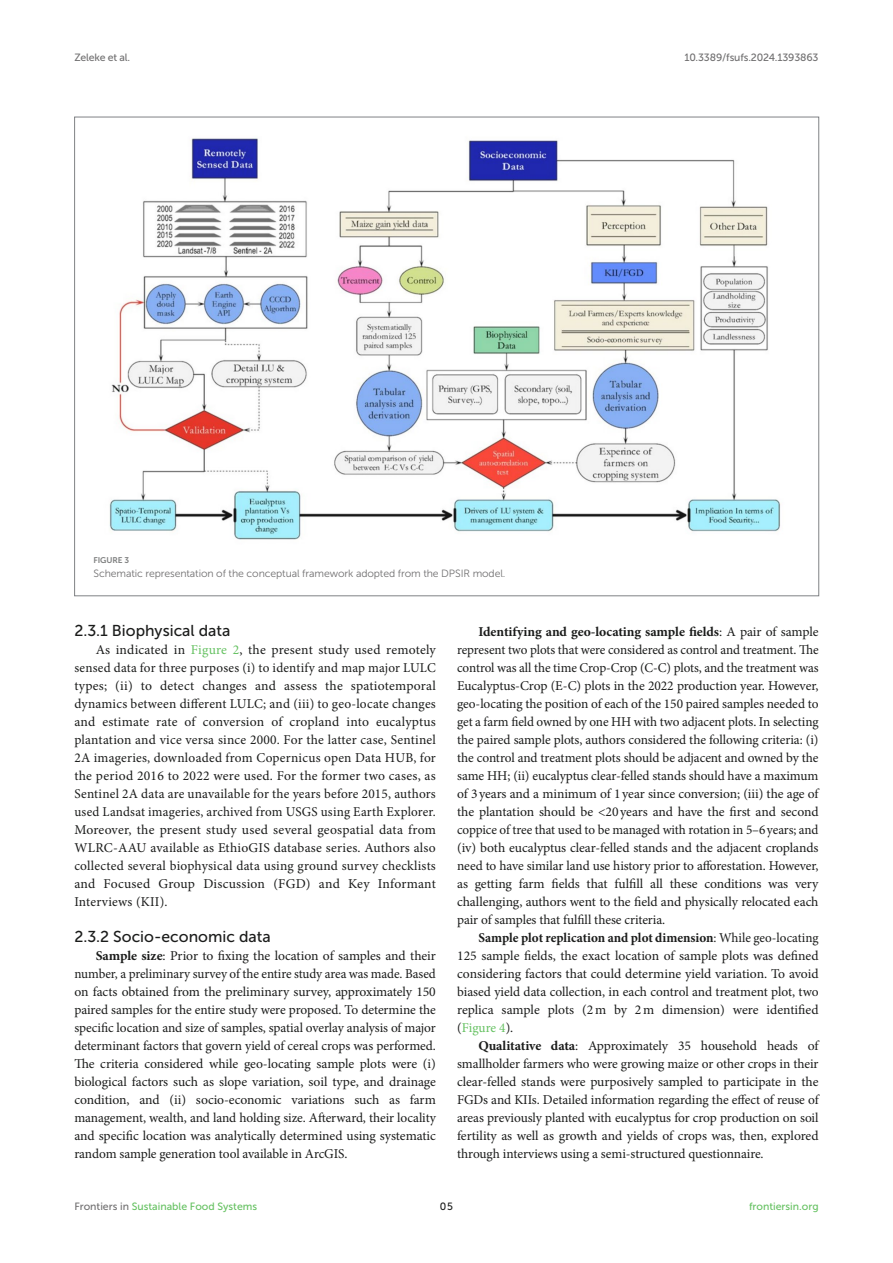
<style>
.page{position:relative;width:893px;height:1263px;background:#fff}
.page>*{position:absolute;margin:0;border:0;box-sizing:border-box;transform-origin:0 0}
.HEAD_3{font:15.75px "Museo Sans 500";color:#1b1c1b}
.TEXT{font:13.5px/18px "Minion Pro";letter-spacing:-.005em;color:#1b1c1b;text-align:justify}
.TEXT_FLUSH{font:13.5px/18px "Minion Pro";color:#1b1c1b;text-align:justify}
.FIG_LEG{font:10.5px "Museo Sans 300";letter-spacing:-.01em;color:#706f70}
.t1{font:10.5px "Museo Sans 500";color:#65c161}
.t2{font:10.5px "Museo Sans 500";letter-spacing:-.015em;color:#706f70}
.t3{font:10.5px "Museo Sans 500";color:#1b1c1b}
.FIG_HD{font:8.25px "Museo Sans 700";letter-spacing:-.01em;color:#7e7f7f}
.s1{color:#65c161}
.s2{font-weight:700}
.s3{color:#706f70}
</style>
<div class="page">
<img style="left:109px;top:138px;width:672px;height:402px">
<p class="t2" style="left:74px;top:51px;width:57px">Zeleke et al.</p>
<p class="t2" style="left:684px;top:51px;width:136px">10.3389/fsufs.2024.1393863</p>
<p class="FIG_HD" style="left:94px;top:556px;width:37px">FIGURE 3</p>
<p class="FIG_LEG" style="left:94px;top:568px;width:413px">Schematic representation of the conceptual framework adopted from the DPSIR model.</p>
<p class="HEAD_3" style="left:74px;top:622px;width:158px">2.3.1 Biophysical data</p>
<p class="TEXT_FLUSH" style="left:74px;top:641px;width:363px;text-indent:21px">As indicated in <span class="s1">Figure 2</span>, the present study used remotely sensed data for three purposes (i) to identify and map major LULC types; (ii) to detect changes and assess the spatiotemporal dynamics between different LULC; and (iii) to geo-locate changes and estimate rate of conversion of cropland into eucalyptus plantation and vice versa since 2000. For the latter case, Sentinel 2A imageries, downloaded from Copernicus open Data HUB, for the period 2016 to 2022 were used. For the former two cases, as Sentinel 2A data are unavailable for the years before 2015, authors used Landsat imageries, archived from USGS using Earth Explorer.<br>Moreover, the present study used several geospatial data from WLRC-AAU available as EthioGIS database series. Authors also collected several biophysical data using ground survey checklists and Focused Group Discussion (FGD) and Key Informant Interviews (KII).</p>
<p class="HEAD_3" style="left:74px;top:928px;width:198px">2.3.2 Socio-economic data</p>
<p class="TEXT_FLUSH" style="left:74px;top:947px;width:363px;text-indent:21px"><span class="s2">Sample size</span>: Prior to fixing the location of samples and their number, a preliminary survey of the entire study area was made. Based on facts obtained from the preliminary survey, approximately 150 paired samples for the entire study were proposed. To determine the specific location and size of samples, spatial overlay analysis of major determinant factors that govern yield of cereal crops was performed.<br>The criteria considered while geo-locating sample plots were (i) biological factors such as slope variation, soil type, and drainage condition, and (ii) socio-economic variations such as farm management, wealth, and land holding size. Afterward, their locality and specific location was analytically determined using systematic random sample generation tool available in ArcGIS.</p>
<p class="TEXT" style="left:457px;top:623px;width:363px;text-indent:21px"><span class="s2">Identifying and geo-locating sample fields</span>: A pair of sample represent two plots that were considered as control and treatment. The control was all the time Crop-Crop (C-C) plots, and the treatment was Eucalyptus-Crop (E-C) plots in the 2022 production year. However, geo-locating the position of each of the 150 paired samples needed to get a farm field owned by one HH with two adjacent plots. In selecting the paired sample plots, authors considered the following criteria: (i) the control and treatment plots should be adjacent and owned by the same HH; (ii) eucalyptus clear-felled stands should have a maximum of 3years and a minimum of 1year since conversion; (iii) the age of the plantation should be &lt;20years and have the first and second coppice of tree that used to be managed with rotation in 5–6years; and (iv) both eucalyptus clear-felled stands and the adjacent croplands need to have similar land use history prior to afforestation. However, as getting farm fields that fulfill all these conditions was very challenging, authors went to the field and physically relocated each pair of samples that fulfill these criteria.</p>
<p class="TEXT" style="left:457px;top:929px;width:363px;text-indent:21px"><span class="s2">Sample plot replication and plot dimension</span>: While geo-locating 125 sample fields, the exact location of sample plots was defined considering factors that could determine yield variation. To avoid biased yield data collection, in each control and treatment plot, two replica sample plots (2m by 2m dimension) were identified (<span class="s1">Figure 4</span>).</p>
<p class="TEXT" style="left:457px;top:1037px;width:363px;text-indent:21px"><span class="s2">Qualitative data</span>: Approximately 35 household heads of smallholder farmers who were growing maize or other crops in their clear-felled stands were purposively sampled to participate in the FGDs and KIIs. Detailed information regarding the effect of reuse of areas previously planted with eucalyptus for crop production on soil fertility as well as growth and yields of crops was, then, explored through interviews using a semi-structured questionnaire.</p>
<p class="t1" style="left:74px;top:1200px;width:184px"><span class="s3">Frontiers in</span> Sustainable Food Systems</p>
<p class="t3" style="left:440px;top:1200px;width:14px">05</p>
<p class="t1" style="left:749px;top:1200px;width:71px">frontiersin.org</p>
</div>
